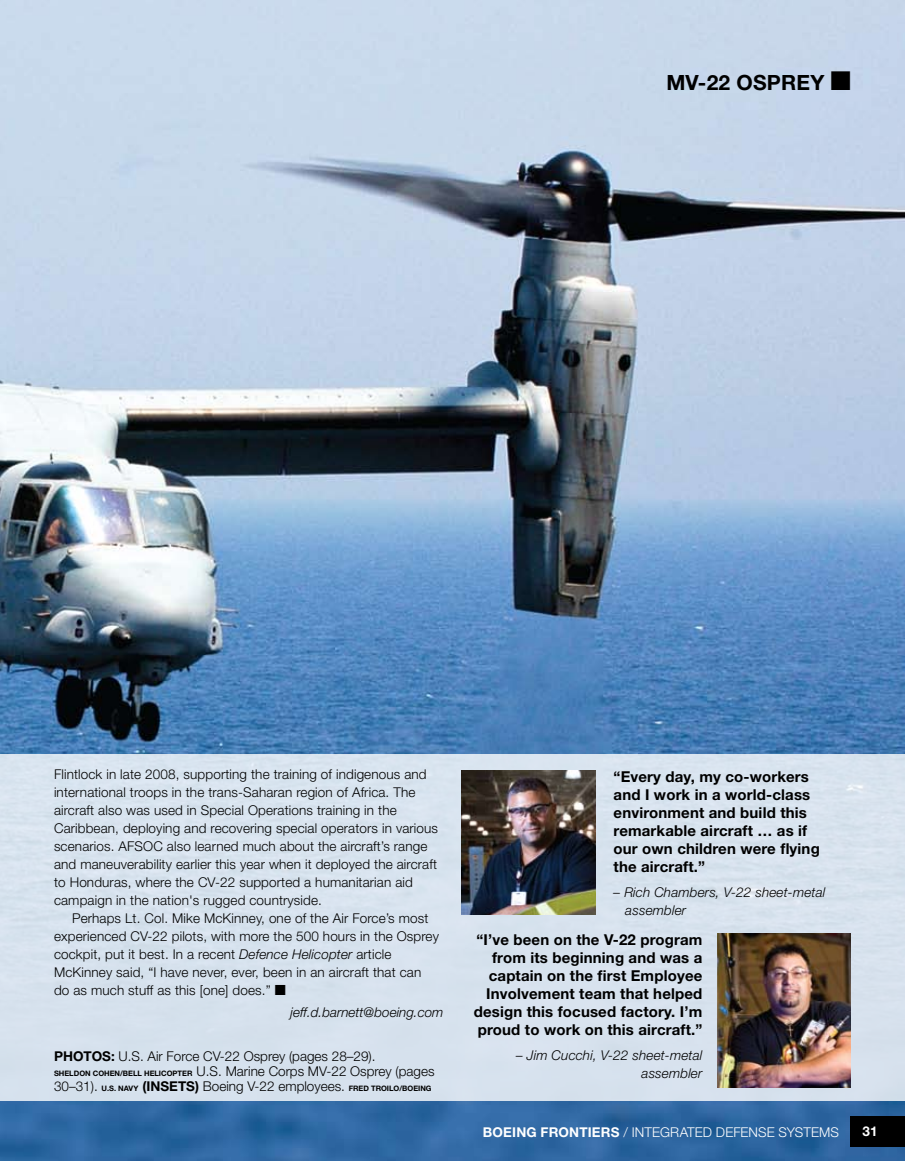
<style>
.page{position:relative;width:905px;height:1161px;background:#fff}
.page>*{position:absolute;margin:0;border:0;box-sizing:border-box;transform-origin:0 0}
.t1{font:700 21px "Helvetica Neue";letter-spacing:.01em;color:#000}
.t2{font:700 15px/18px "Helvetica Neue";letter-spacing:.01em;color:#000;text-align:right}
.t3{font:300 13.5px/18px "Helvetica Neue";letter-spacing:.01em;color:#000}
.t4{font:italic 300 13.5px/18px "Helvetica Neue";letter-spacing:.01em;color:#000;text-align:right}
.t5{font:300 13.5px "Helvetica Neue";letter-spacing:.005em;color:#fff}
.t6{font:700 13.5px "Helvetica Neue";color:#fff}
.t7{font:700 7.5px "Helvetica Neue";color:#000}
.s1{font-style:italic}
.s2{font-weight:700}
.s3{font-weight:700;font-size:7.5px}
.s4{font-weight:300;font-size:13.5px}
</style>
<div class="page">
<img style="left:0;top:0;width:904px;height:1161px">
<div style="left:850px;top:1116px;width:54px;height:31px;background:#000"></div>
<div style="left:0;top:754px;width:904px;height:347px;background:#d7e2ee"></div>
<img style="left:461px;top:770px;width:134px;height:145px">
<img style="left:717px;top:934px;width:133px;height:154px">
<h1 class="t1" style="left:666px;top:69px;width:186px">MV-22 Osprey ■</h1>
<p class="t3" style="left:54px;top:765px;width:385px">Flintlock in late 2008, supporting the training of indigenous and international troops in the trans-Saharan region of Africa. The aircraft also was used in Special Operations training in the Caribbean, deploying and recovering special operators in various scenarios. AFSOC also learned much about the aircraft’s range and maneuverability earlier this year when it deployed the aircraft to Honduras, where the CV-22 supported a humanitarian aid campaign in the nation's rugged countryside.</p>
<p class="t3" style="left:54px;top:909px;width:386px;text-indent:18px">Perhaps Lt. Col. Mike McKinney, one of the Air Force’s most experienced CV-22 pilots, with more the 500 hours in the Osprey cockpit, put it best. In a recent <span class="s1">Defence Helicopter</span> article McKinney said, “I have never, ever, been in an aircraft that can do as much stuff as this [one] does.” ■</p>
<p class="t4" style="left:290px;top:1003px;width:154px">jeff.d.barnett@boeing.com</p>
<p class="t3" style="left:54px;top:1049px;width:382px;line-height:15px"><span class="s2">PH OTOS:</span> U.S. Air Force CV-22 Osprey (pages 28–29).<br><span class="s3">SHELDON COHEN/BELL HELICOPTER</span> U.S. Marine Corps MV-22 Osprey (pages</p>
<p class="t7" style="left:54px;top:1084px;width:76px"><span class="s4">30–31).</span> U.S. NAVY</p>
<p class="t3" style="left:142px;top:1077px;width:290px"><span class="s2">(INSETS)</span> Boeing V-22 employees. <span class="s3">FRED TROILO/BOEING</span></p>
<p class="t2" style="left:613px;top:767px;width:208px;text-align:left">“Every day, my co-workers and I work in a world-class environment and build this remarkable aircraft … as if our own children were flying the aircraft.”</p>
<p class="t4" style="left:625px;top:883px;width:201px;text-align:left;text-indent:-12px">– Rich Chambers, V-22 sheet-metal assembler</p>
<p class="t2" style="left:474px;top:931px;width:230px">“I’ve been on the V-22 program from its beginning and was a captain on the first Employee<br>Involvement team that helped design this focused factory. I’m proud to work on this aircraft.”</p>
<p class="t4" style="left:516px;top:1046px;width:188px">– Jim Cucchi, V-22 sheet-metal assembler</p>
<p class="t5" style="left:483px;top:1124px;width:357px"><span class="s2">BOEING FRONTIERS</span> / INTEGRATED DEFENSE SYSTEMS</p>
<p class="t6" style="left:862px;top:1123px;width:17px">31</p>
</div>
